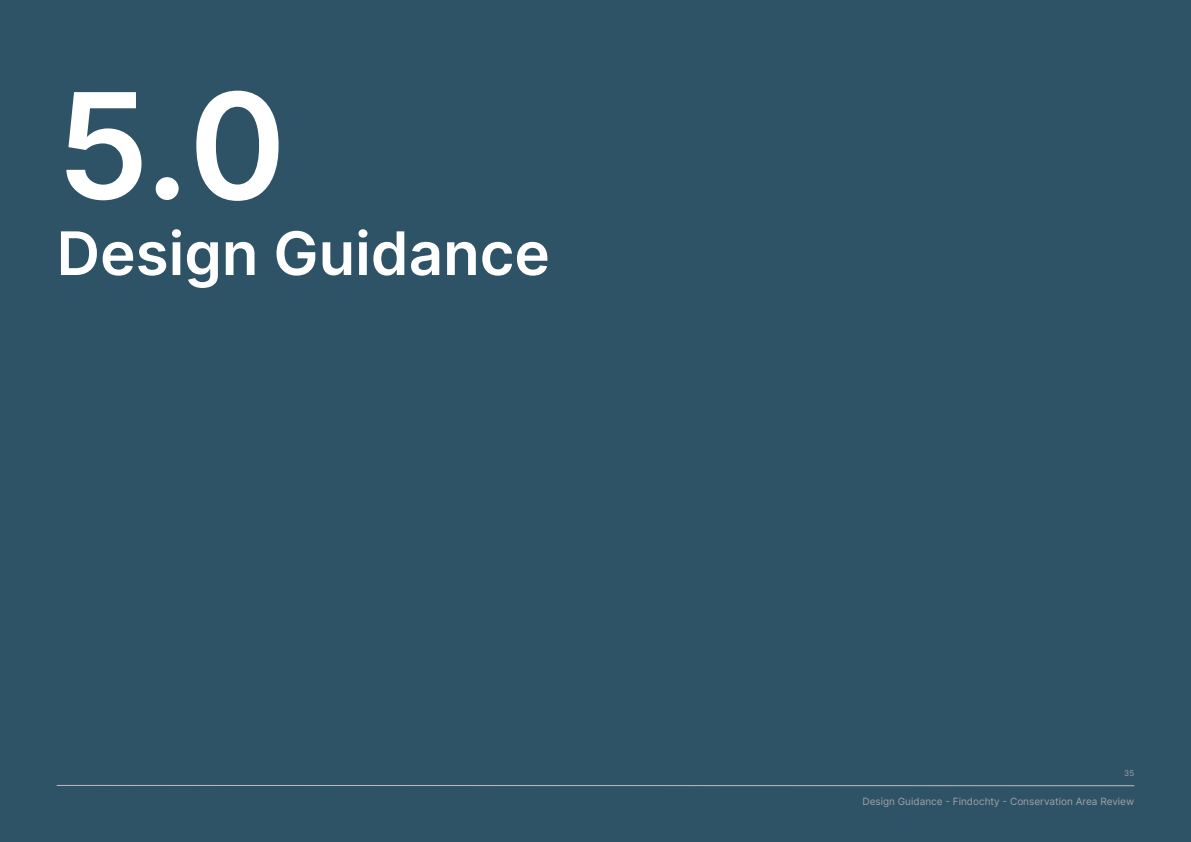
<style>
.page{position:relative;width:1191px;height:842px;background:#2f5366}
.page>*{position:absolute;margin:0;border:0;box-sizing:border-box;transform-origin:0 0}
.t1{font:600 146.7px "Inter";color:#fff}
._02_chapter_headings{font:600 60px "Inter";color:#fff}
.t2{font:10px "Inter";color:#a0a1a5}
.t3{font:8px "Inter";color:#a0a1a5}
</style>
<div class="page">
<svg style="left:56px;top:785px;width:1078px;height:1px"></svg>
<p class="t1" style="left:57px;top:39px;width:231px">5.0</p>
<p class="_02_chapter_headings" style="left:57px;top:210px;width:495px">Design Guidance</p>
<p class="t3" style="left:1124px;top:767px;width:11px">35</p>
<p class="t2" style="left:862px;top:794px;width:273px">Design Guidance - Findochty - Conservation Area Review</p>
</div>
